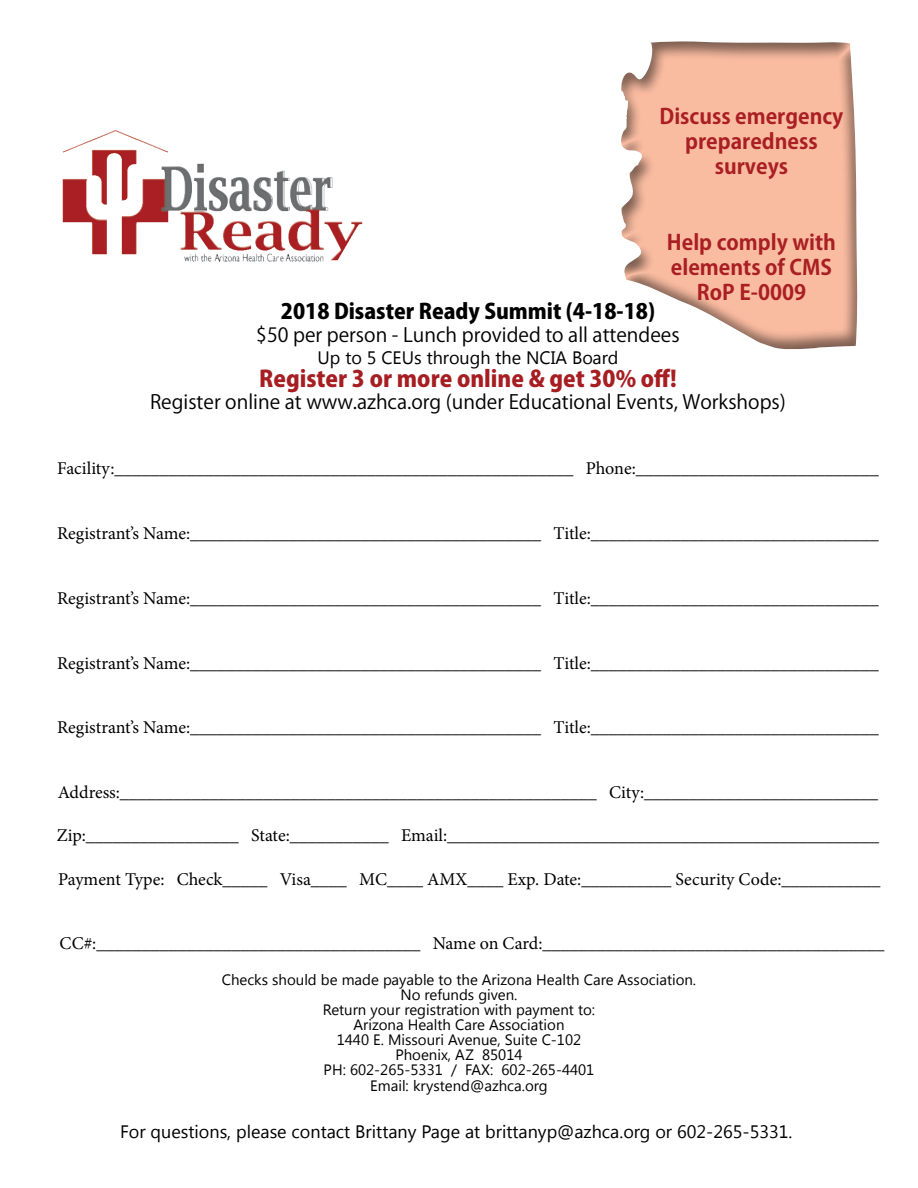
<style>
.page{position:relative;width:918px;height:1188px;background:#fff}
.page>*{position:absolute;margin:0;border:0;box-sizing:border-box;transform-origin:0 0}
.t1{font:800 22.5px "Koz Go Pr 6 N";color:#a61e22}
.t2{font:700 21px/25.2px "Koz Go Pr 6 N";color:#a91f23;text-align:center}
.t3{font:800 21px "Koz Go Pr 6 N";color:#000}
.t4{font:19.5px "Koz Go Pr 6 N";color:#000}
.t5{font:18px "Minion Pro";letter-spacing:-.005em;color:#000}
.t6{font:18px "Segoe UI";color:#000}
.t7{font:15px/15px "Segoe UI";color:#000;text-align:center}
</style>
<div class="page">
<div style="left:621px;top:38px;width:237px;height:312px;background:#000;opacity:.5"></div>
<div style="left:43px;top:112px;width:338px;height:169px;background:#fff;opacity:.75"></div>
<img style="left:267px;top:253px;width:57px;height:9px">
<p class="t2" style="left:660px;top:104px;width:185px">Discuss emergency preparedness surveys</p>
<p class="t2" style="left:667px;top:230px;width:171px">Help comply with elements of CMS<br>RoP E-0009</p>
<p class="t3" style="left:281px;top:300px;width:376px">2018 Disaster Ready Summit (4-18-18)</p>
<p class="t4" style="left:256px;top:324px;width:425px">$50 per person - Lunch provided to all attendees</p>
<p class="t6" style="left:318px;top:345px;width:302px">Up to 5 CEUs through the NCIA Board</p>
<p class="t1" style="left:259px;top:366px;width:419px">Register 3 or more online &amp; get 30% off!</p>
<p class="t4" style="left:150px;top:391px;width:637px">Register online at www.azhca.org (under Educational Events, Workshops)</p>
<p class="t5" style="left:57px;top:456px;width:823px">Facility:___________________________________________________ Phone:___________________________</p>
<p class="t5" style="left:57px;top:521px;width:823px">Registrant’s Name:_______________________________________ Title:________________________________</p>
<p class="t5" style="left:57px;top:586px;width:823px">Registrant’s Name:_______________________________________ Title:________________________________</p>
<p class="t5" style="left:57px;top:651px;width:823px">Registrant’s Name:_______________________________________ Title:________________________________</p>
<p class="t5" style="left:57px;top:716px;width:823px">Registrant’s Name:_______________________________________ Title:________________________________</p>
<p class="t5" style="left:58px;top:780px;width:822px">Address:_____________________________________________________ City:__________________________</p>
<p class="t5" style="left:57px;top:824px;width:824px">Zip:_________________ State:___________ Email:________________________________________________</p>
<p class="t5" style="left:58px;top:867px;width:824px">Payment Type: Check_____ Visa____ MC____ AMX____ Exp. Date:__________ Security Code:___________</p>
<p class="t5" style="left:60px;top:932px;width:826px">CC#:____________________________________ Name on Card:______________________________________</p>
<p class="t7" style="left:222px;top:971px;width:476px">Checks should be made payable to the Arizona Health Care Association.<br>No refunds given.<br>Return your registration with payment to:<br>Arizona Health Care Association<br>1440 E. Missouri Avenue, Suite C-102<br>Phoenix, AZ 85014<br>PH: 602-265-5331 / FAX: 602-265-4401</p>
<p class="t7" style="left:370px;top:1078px;width:179px">Email: krystend@azhca.org</p>
<p class="t6" style="left:120px;top:1119px;width:674px">For questions, please contact Brittany Page at brittanyp@azhca.org or 602-265-5331.</p>
</div>
